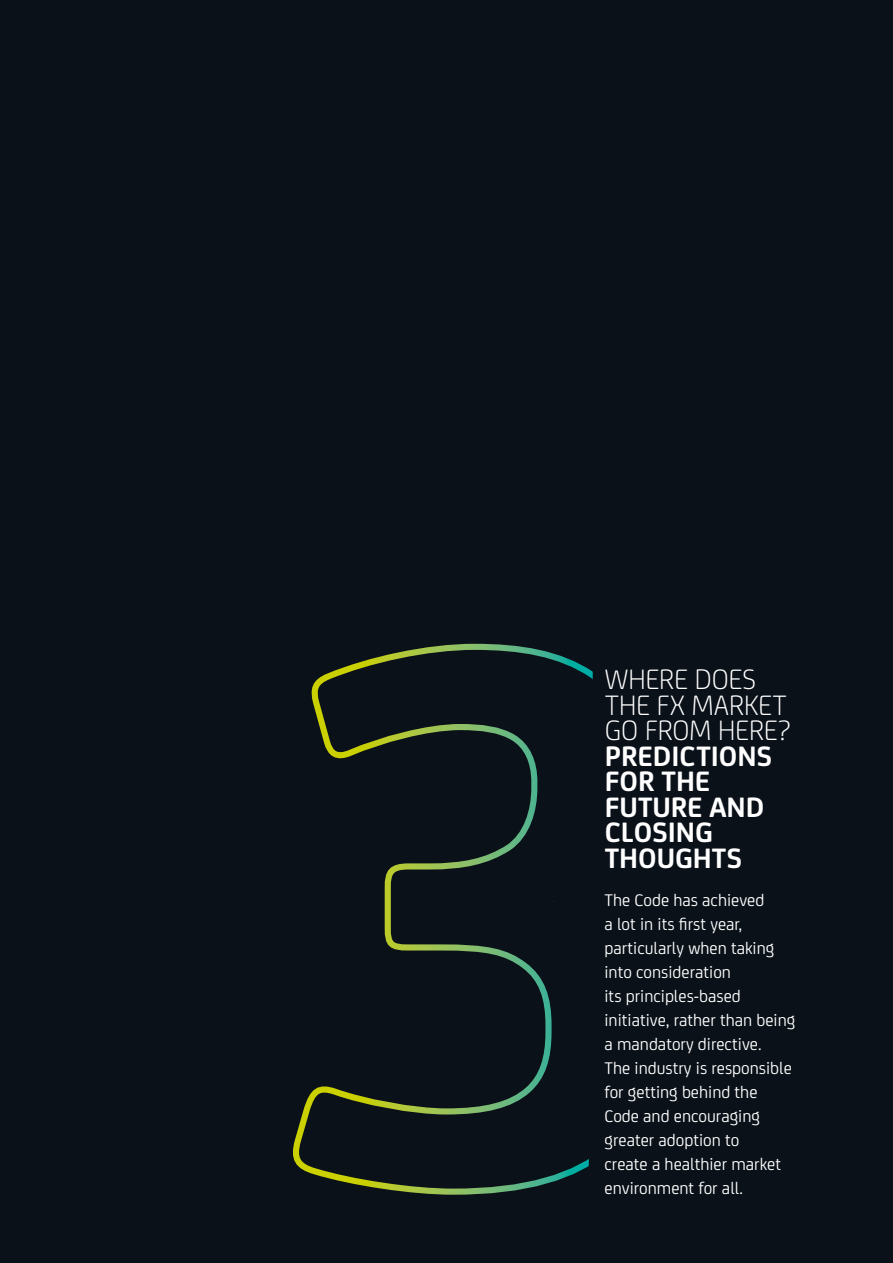
<style>
.page{position:relative;width:893px;height:1263px;background:#0a1119}
.page>*{position:absolute;margin:0;border:0;box-sizing:border-box;transform-origin:0 0}
.t1{font:700 30px/25.5px "NEX";color:#fff}
.t2{font:300 30px/25.5px "NEX";color:#fff}
.t3{font:18px/24px "NEX";color:#fff}
</style>
<div class="page">
<svg style="left:293px;top:643px;width:251px;height:552px"></svg>
<svg style="left:544px;top:651px;width:49px;height:533px"></svg>
<h1 class="t2" style="left:605px;top:664px;width:188px">WHERE DOES<br>THE FX MARKET<br>GO FROM HERE?</h1>
<h1 class="t1" style="left:605px;top:741px;width:169px">PREDICTIONS<br>FOR THE<br>FUTURE AND<br>CLOSING<br>THOUGHTS</h1>
<p class="t3" style="left:604px;top:886px;width:192px">The Code has achieved<br>a lot in its first year, particularly when taking into consideration<br>its principles-based initiative, rather than being a mandatory directive.<br>The industry is responsible for getting behind the<br>Code and encouraging greater adoption to<br>create a healthier market environment for all.</p>
</div>
